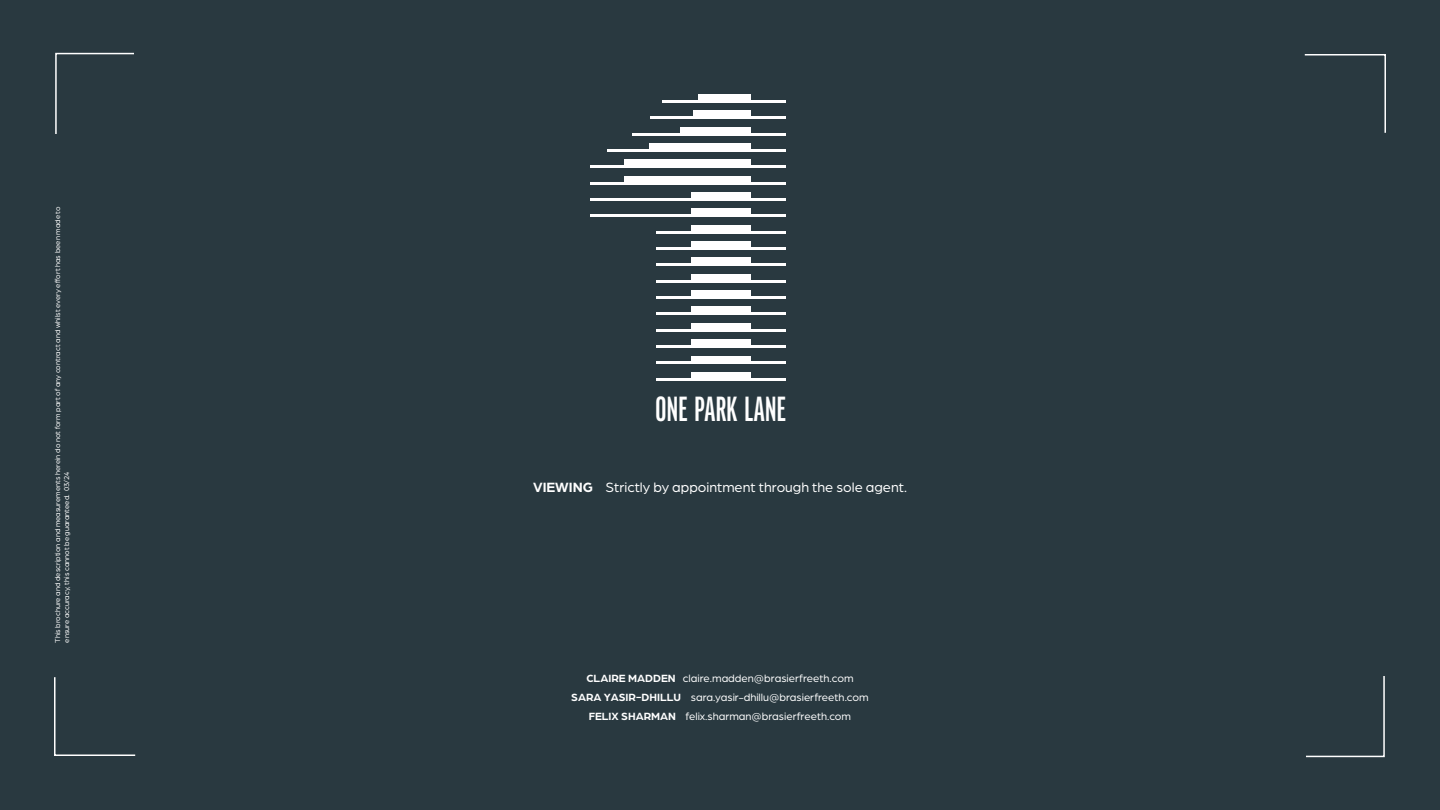
<style>
.page{position:relative;width:1440px;height:810px;background:#293940}
.page>*{position:absolute;margin:0;border:0;box-sizing:border-box;transform-origin:0 0}
.t1{font:700 33.6px "Good Pro Comp";letter-spacing:.01em;color:#fff}
.t2{font:14.25px "Arboria";color:#fff}
.t3{font:11.1px "Arboria";color:#fff}
.t4{font:7.5px/9px "Arboria";color:#fff}
.s1{font-weight:700}
</style>
<div class="page">
<svg style="left:54px;top:677px;width:82px;height:79px"></svg>
<svg style="left:55px;top:52px;width:79px;height:82px"></svg>
<svg style="left:1304px;top:54px;width:82px;height:79px"></svg>
<svg style="left:1306px;top:676px;width:79px;height:82px"></svg>
<hr style="left:657px;top:378px;width:129px;height:3px;background:#fff">
<div style="left:692px;top:372px;width:59px;height:7px;background:#fff"></div>
<div style="left:692px;top:356px;width:59px;height:6px;background:#fff"></div>
<div style="left:692px;top:339px;width:59px;height:7px;background:#fff"></div>
<div style="left:692px;top:323px;width:59px;height:7px;background:#fff"></div>
<div style="left:692px;top:307px;width:59px;height:6px;background:#fff"></div>
<div style="left:692px;top:290px;width:59px;height:7px;background:#fff"></div>
<div style="left:692px;top:274px;width:59px;height:7px;background:#fff"></div>
<div style="left:692px;top:258px;width:59px;height:6px;background:#fff"></div>
<div style="left:692px;top:241px;width:59px;height:7px;background:#fff"></div>
<div style="left:692px;top:225px;width:59px;height:7px;background:#fff"></div>
<div style="left:692px;top:208px;width:59px;height:7px;background:#fff"></div>
<div style="left:692px;top:192px;width:59px;height:7px;background:#fff"></div>
<div style="left:625px;top:176px;width:126px;height:7px;background:#fff"></div>
<div style="left:625px;top:159px;width:126px;height:7px;background:#fff"></div>
<div style="left:650px;top:143px;width:101px;height:7px;background:#fff"></div>
<div style="left:680px;top:127px;width:71px;height:6px;background:#fff"></div>
<div style="left:693px;top:110px;width:58px;height:7px;background:#fff"></div>
<div style="left:698px;top:94px;width:53px;height:7px;background:#fff"></div>
<hr style="left:657px;top:361px;width:129px;height:3px;background:#fff">
<hr style="left:657px;top:345px;width:129px;height:3px;background:#fff">
<hr style="left:657px;top:329px;width:129px;height:3px;background:#fff">
<hr style="left:657px;top:312px;width:129px;height:3px;background:#fff">
<hr style="left:657px;top:296px;width:129px;height:3px;background:#fff">
<hr style="left:657px;top:280px;width:129px;height:3px;background:#fff">
<hr style="left:657px;top:263px;width:129px;height:3px;background:#fff">
<hr style="left:657px;top:247px;width:129px;height:3px;background:#fff">
<hr style="left:657px;top:231px;width:129px;height:3px;background:#fff">
<hr style="left:590px;top:214px;width:196px;height:3px;background:#fff">
<hr style="left:590px;top:198px;width:196px;height:3px;background:#fff">
<hr style="left:590px;top:182px;width:196px;height:3px;background:#fff">
<hr style="left:590px;top:165px;width:196px;height:3px;background:#fff">
<hr style="left:607px;top:149px;width:179px;height:3px;background:#fff">
<hr style="left:632px;top:133px;width:154px;height:3px;background:#fff">
<hr style="left:651px;top:116px;width:135px;height:3px;background:#fff">
<hr style="left:662px;top:100px;width:124px;height:3px;background:#fff">
<p class="t4" style="left:53px;top:643px;width:438px;rotate:-90deg">This brochure and description and measurements herein do not form part of any contract and whilst every effort has been made to ensure accuracy, this cannot be guaranteed. 03/24</p>
<p class="t1" style="left:655px;top:390px;width:132px">ONE PARK LANE</p>
<p class="t2" style="left:533px;top:478px;width:375px"><span class="s1">VIEWING</span> Strictly by appointment through the sole agent.</p>
<p class="t3" style="left:586px;top:671px;width:268px"><span class="s1">CLAIRE MADDEN</span> claire.madden@brasierfreeth.com</p>
<p class="t3" style="left:571px;top:690px;width:299px"><span class="s1">SARA YASIR-DHILLU</span> sara.yasir-dhillu@brasierfreeth.com</p>
<p class="t3" style="left:589px;top:709px;width:264px"><span class="s1">FELIX SHARMAN</span> felix.sharman@brasierfreeth.com</p>
</div>
